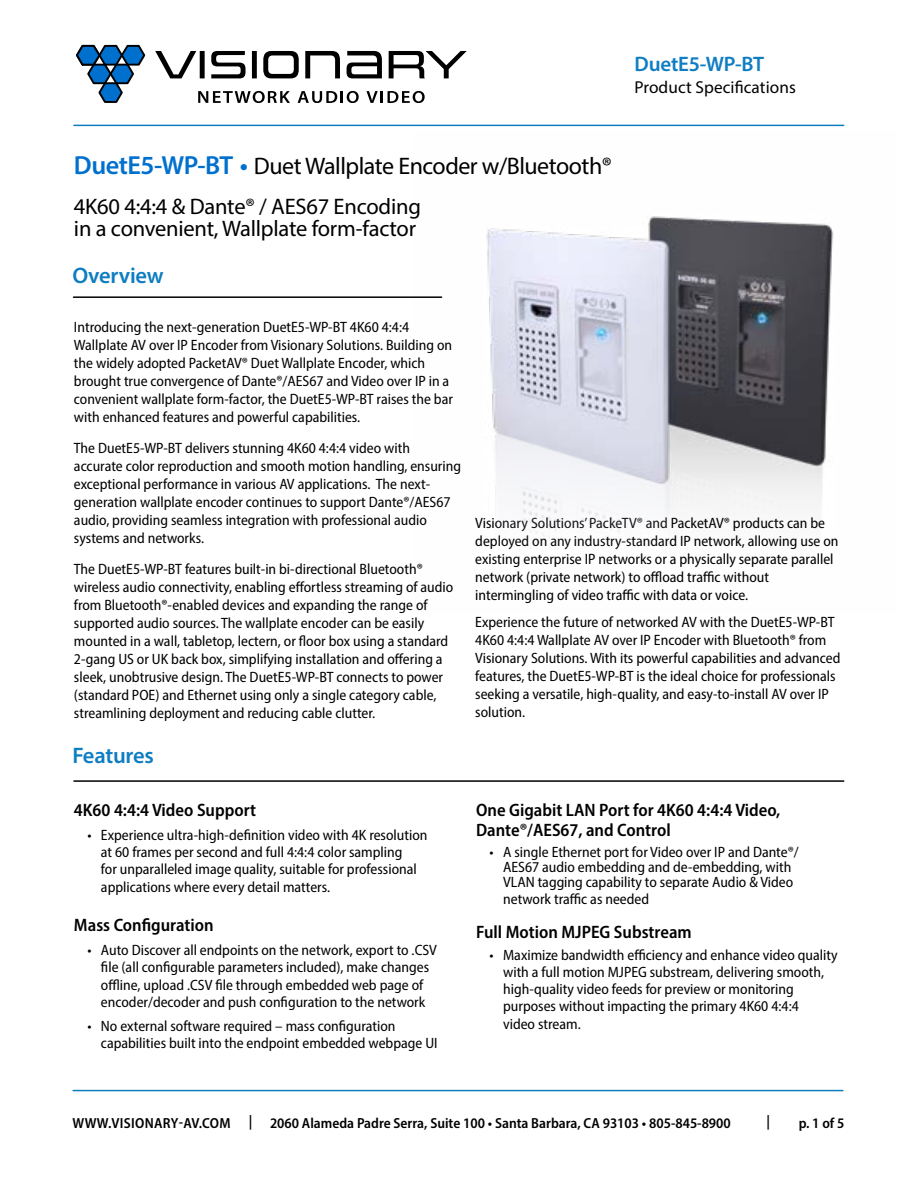
<style>
.page{position:relative;width:918px;height:1188px;background:#fff}
.page>*{position:absolute;margin:0;border:0;box-sizing:border-box;transform-origin:0 0}
.t1{font:24px "Myriad Pro";letter-spacing:-.02em;color:#000}
.t2{font:22.5px/22.5px "Myriad Pro";letter-spacing:-.01em;color:#000}
.t3{font:600 22.5px "Myriad Pro";letter-spacing:-.01em;color:#0e7dc2}
.t4{font:600 21px "Myriad Pro";letter-spacing:-.01em;color:#0e7dc2}
.t5{font:600 semi-condensed 18px/19.5px "Myriad Pro";color:#000}
.t6{font:17.25px "Myriad Pro";letter-spacing:.005em;color:#000}
.t7{font:semi-condensed 15px/18px "Myriad Pro";color:#000}
.t8{font:600 semi-condensed 14.7px "Myriad Pro";color:#000}
.t9{font:600 semi-condensed 14.7px "Myriad Pro";letter-spacing:.02em;color:#000}
.s1{font-weight:600;font-size:26.25px;color:#0070ce}
</style>
<div class="page">
<hr style="left:74px;top:780px;width:770px;height:2px;background:#000">
<hr style="left:73px;top:296px;width:369px;height:2px;background:#000">
<img style="left:413px;top:216px;width:421px;height:319px">
<hr style="left:73px;top:1090px;width:770px;height:1px;background:#0e7dc2">
<hr style="left:74px;top:125px;width:770px;height:1px;background:#0e7dc2">
<svg style="left:198px;top:91px;width:92px;height:12px"></svg>
<svg style="left:298px;top:91px;width:61px;height:12px"></svg>
<svg style="left:366px;top:91px;width:59px;height:12px"></svg>
<svg style="left:155px;top:51px;width:312px;height:27px"></svg>
<svg style="left:76px;top:45px;width:70px;height:58px"></svg>
<h1 class="t1" style="left:74px;top:151px;width:539px"><span class="s1">DuetE5-WP-BT •</span> Duet Wallplate Encoder w/Bluetooth®</h1>
<h2 class="t2" style="left:74px;top:195px;width:348px">4K60 4:4:4 &amp; Dante® / AES67 Encoding in a convenient, Wallplate form-factor</h2>
<h3 class="t4" style="left:634px;top:51px;width:131px">DuetE5-WP-BT</h3>
<p class="t6" style="left:634px;top:77px;width:163px">Product Specifications</p>
<h2 class="t3" style="left:72px;top:262px;width:93px">Overview</h2>
<p class="t7" style="left:74px;top:318px;width:381px">Introducing the next-generation DuetE5-WP-BT 4K60 4:4:4<br>Wallplate AV over IP Encoder from Visionary Solutions. Building on the widely adopted PacketAV® Duet Wallplate Encoder, which brought true convergence of Dante®/AES67 and Video over IP in a convenient wallplate form-factor, the DuetE5-WP-BT raises the bar with enhanced features and powerful capabilities.</p>
<p class="t7" style="left:74px;top:439px;width:389px">The DuetE5-WP-BT delivers stunning 4K60 4:4:4 video with accurate color reproduction and smooth motion handling, ensuring exceptional performance in various AV applications. The next&shy;generation wallplate encoder continues to support Dante®/AES67 audio, providing seamless integration with professional audio systems and networks.</p>
<p class="t7" style="left:74px;top:560px;width:381px">The DuetE5-WP-BT features built-in bi-directional Bluetooth® wireless audio connectivity, enabling effortless streaming of audio from Bluetooth®-enabled devices and expanding the range of supported audio sources. The wallplate encoder can be easily mounted in a wall, tabletop, lectern, or floor box using a standard 2-gang US or UK back box, simplifying installation and offering a sleek, unobtrusive design. The DuetE5-WP-BT connects to power (standard POE) and Ethernet using only a single category cable, streamlining deployment and reducing cable clutter.</p>
<h2 class="t3" style="left:72px;top:742px;width:83px">Features</h2>
<p class="t7" style="left:475px;top:513px;width:365px">Visionary Solutions’ PackeTV® and PacketAV® products can be deployed on any industry-standard IP network, allowing use on existing enterprise IP networks or a physically separate parallel network (private network) to offload traffic without intermingling of video traffic with data or voice.</p>
<p class="t7" style="left:475px;top:613px;width:367px">Experience the future of networked AV with the DuetE5-WP-BT 4K60 4:4:4 Wallplate AV over IP Encoder with Bluetooth® from Visionary Solutions. With its powerful capabilities and advanced features, the DuetE5-WP-BT is the ideal choice for professionals seeking a versatile, high-quality, and easy-to-install AV over IP solution.</p>
<p class="t5" style="left:74px;top:800px;width:184px">4K60 4:4:4 Video Support</p>
<p class="t7" style="left:101px;top:826px;width:328px;line-height:17.2px;text-indent:-14px">• Experience ultra-high-definition video with 4K resolution at 60 frames per second and full 4:4:4 color sampling<br>for unparalleled image quality, suitable for professional applications where every detail matters.</p>
<p class="t5" style="left:74px;top:915px;width:141px">Mass Configuration</p>
<p class="t7" style="left:87px;top:941px;width:351px;line-height:17.2px;text-align:center">• Auto Discover all endpoints on the network, export to .CSV file (all configurable parameters included), make changes offline, upload .CSV file through embedded web page of encoder/decoder and push configuration to the network</p>
<p class="t7" style="left:101px;top:1017px;width:338px;line-height:17.2px;text-indent:-14px">• No external software required – mass configuration capabilities built into the endpoint embedded webpage UI</p>
<p class="t5" style="left:476px;top:800px;width:306px">One Gigabit LAN Port for 4K60 4:4:4 Video,<br>Dante®/AES67, and Control</p>
<p class="t7" style="left:490px;top:844px;width:311px;line-height:15px;text-align:center">• A single Ethernet port for Video over IP and Dante®/<br>AES67 audio embedding and de-embedding, with<br>VLAN tagging capability to separate Audio &amp; Video</p>
<p class="t7" style="left:503px;top:890px;width:148px">network traffic as needed</p>
<p class="t5" style="left:476px;top:922px;width:217px">Full Motion MJPEG Substream</p>
<p class="t7" style="left:503px;top:946px;width:336px;line-height:17.2px;text-indent:-14px">• Maximize bandwidth efficiency and enhance video quality with a full motion MJPEG substream, delivering smooth, high-quality video feeds for preview or monitoring purposes without impacting the primary 4K60 4:4:4<br>video stream.</p>
<p class="t9" style="left:73px;top:1113px;width:160px">WWW.VISIONARY-AV.COM</p>
<p class="t8" style="left:249px;top:1113px;width:483px">| 2060 Alameda Padre Serra, Suite 100 • Santa Barbara, CA 93103 • 805-845-8900</p>
<p class="t8" style="left:766px;top:1112px;width:5px">|</p>
<p class="t8" style="left:799px;top:1113px;width:47px">p. 1 of 5</p>
</div>
